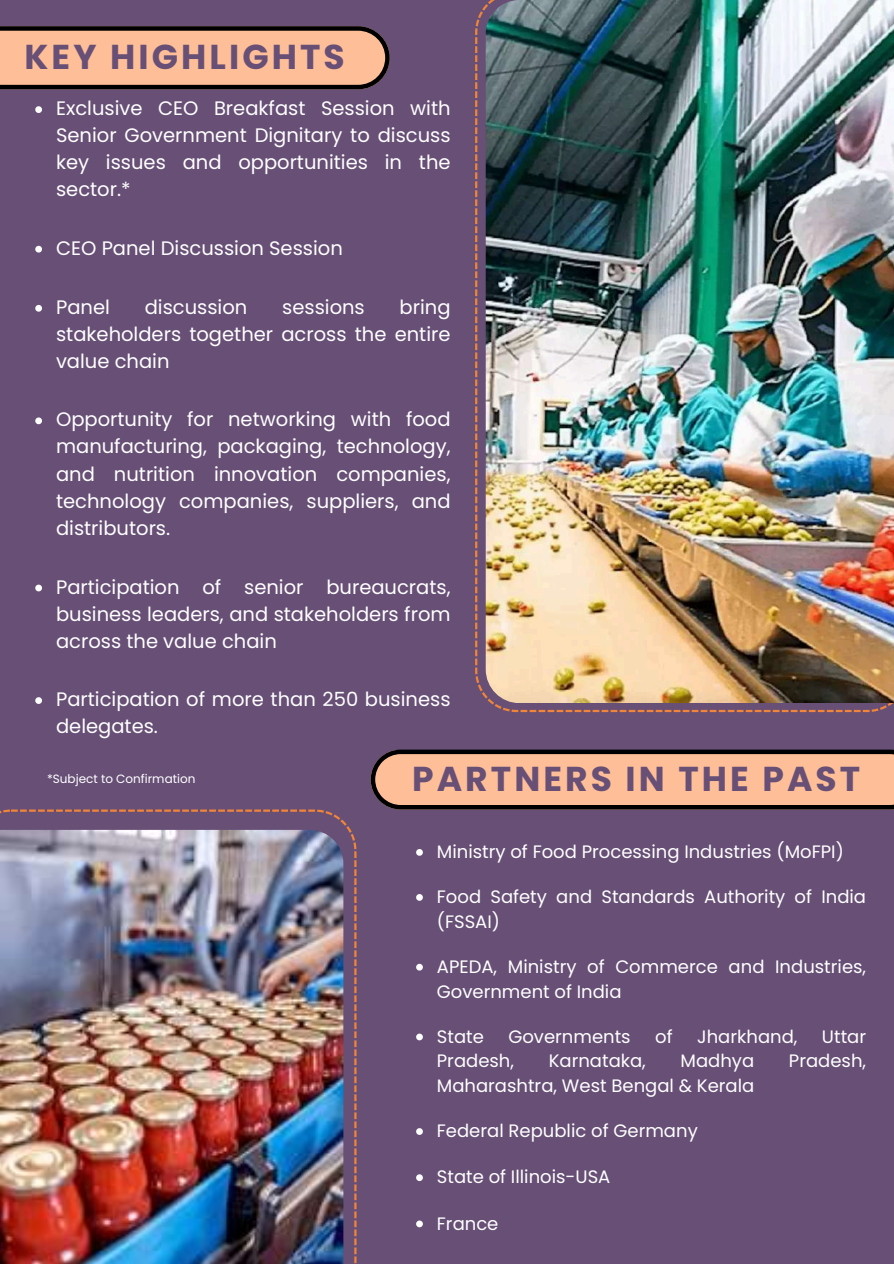
<style>
.page{position:relative;width:894px;height:1264px;background:#fff}
.page>*{position:absolute;margin:0;border:0;box-sizing:border-box;transform-origin:0 0}
.t1{font:700 34.5px "Poppins";letter-spacing:.09em;color:#674f76}
.t2{font:19.5px/27px "Poppins";color:#fff;text-align:justify}
.t3{font:18px/24.8px "Poppins";color:#fff}
.t4{font:12px "Poppins";color:#fff}
</style>
<div class="page">
<div style="left:0;top:0;width:893px;height:1263px;background:#674f76"></div>
<svg style="left:35px;top:106px;width:7px;height:7px"></svg>
<svg style="left:35px;top:246px;width:7px;height:6px"></svg>
<svg style="left:35px;top:305px;width:7px;height:7px"></svg>
<svg style="left:35px;top:417px;width:7px;height:7px"></svg>
<svg style="left:35px;top:584px;width:7px;height:7px"></svg>
<svg style="left:35px;top:697px;width:7px;height:7px"></svg>
<svg style="left:0;top:26px;width:389px;height:63px;background:#d7a081"></svg>
<svg style="left:475px;top:6px;width:418px;height:706px"></svg>
<img style="left:485px;top:0;width:408px;height:702px">
<svg style="left:416px;top:849px;width:7px;height:6px"></svg>
<svg style="left:416px;top:894px;width:7px;height:6px"></svg>
<svg style="left:416px;top:963px;width:7px;height:7px"></svg>
<svg style="left:416px;top:1033px;width:7px;height:7px"></svg>
<svg style="left:416px;top:1128px;width:7px;height:6px"></svg>
<svg style="left:416px;top:1174px;width:7px;height:6px"></svg>
<svg style="left:416px;top:1220px;width:7px;height:7px"></svg>
<svg style="left:370px;top:749px;width:523px;height:60px;background:#d59f81"></svg>
<img style="left:0;top:809px;width:356px;height:454px">
<h1 class="t1" style="left:24px;top:33px;width:322px">KEY HIGHLIGHTS</h1>
<p class="t2" style="left:56px;top:95px;width:396px">Exclusive CEO Breakfast Session with Senior Government Dignitary to discuss key issues and opportunities in the sector.*</p>
<p class="t2" style="left:56px;top:234px;width:288px">CEO Panel Discussion Session</p>
<p class="t2" style="left:56px;top:293px;width:396px;text-indent:343px">bring stakeholders together across the entire value chain</p>
<p class="t2" style="left:56px;top:293px;width:55px">Panel</p>
<p class="t2" style="left:145px;top:293px;width:104px">discussion</p>
<p class="t2" style="left:282px;top:293px;width:84px">sessions</p>
<p class="t2" style="left:56px;top:406px;width:396px">Opportunity for networking with food manufacturing, packaging, technology, and nutrition innovation companies, technology companies, suppliers, and distributors.</p>
<p class="t2" style="left:56px;top:573px;width:396px">Participation of senior bureaucrats, business leaders, and stakeholders from across the value chain</p>
<p class="t2" style="left:56px;top:686px;width:396px">Participation of more than 250 business delegates.</p>
<p class="t4" style="left:47px;top:770px;width:150px">*Subject to Confirmation</p>
<h1 class="t1" style="left:412px;top:755px;width:449px">PARTNERS IN THE PAST</h1>
<p class="t3" style="left:437px;top:839px;width:408px">Ministry of Food Processing Industries (MoFPI)</p>
<p class="t3" style="left:437px;top:884px;width:430px">Food Safety and Standards Authority of India (FSSAI)</p>
<p class="t3" style="left:437px;top:954px;width:430px">APEDA, Ministry of Commerce and Industries,<br>Government of India</p>
<p class="t3" style="left:437px;top:1023px;width:48px">State</p>
<p class="t3" style="left:508px;top:1023px;width:124px">Governments</p>
<p class="t3" style="left:655px;top:1023px;width:19px">of</p>
<p class="t3" style="left:697px;top:1023px;width:102px">Jharkhand,</p>
<p class="t3" style="left:821px;top:1023px;width:46px">Uttar</p>
<p class="t3" style="left:437px;top:1048px;width:79px">Pradesh,</p>
<p class="t3" style="left:548px;top:1048px;width:99px">Karnataka,</p>
<p class="t3" style="left:680px;top:1048px;width:75px">Madhya</p>
<p class="t3" style="left:788px;top:1048px;width:79px">Pradesh,</p>
<p class="t3" style="left:437px;top:1073px;width:319px">Maharashtra, West Bengal &amp; Kerala</p>
<p class="t3" style="left:437px;top:1118px;width:262px">Federal Republic of Germany</p>
<p class="t3" style="left:437px;top:1164px;width:175px">State of Illinois-USA</p>
<p class="t3" style="left:437px;top:1210px;width:63px">France</p>
</div>
